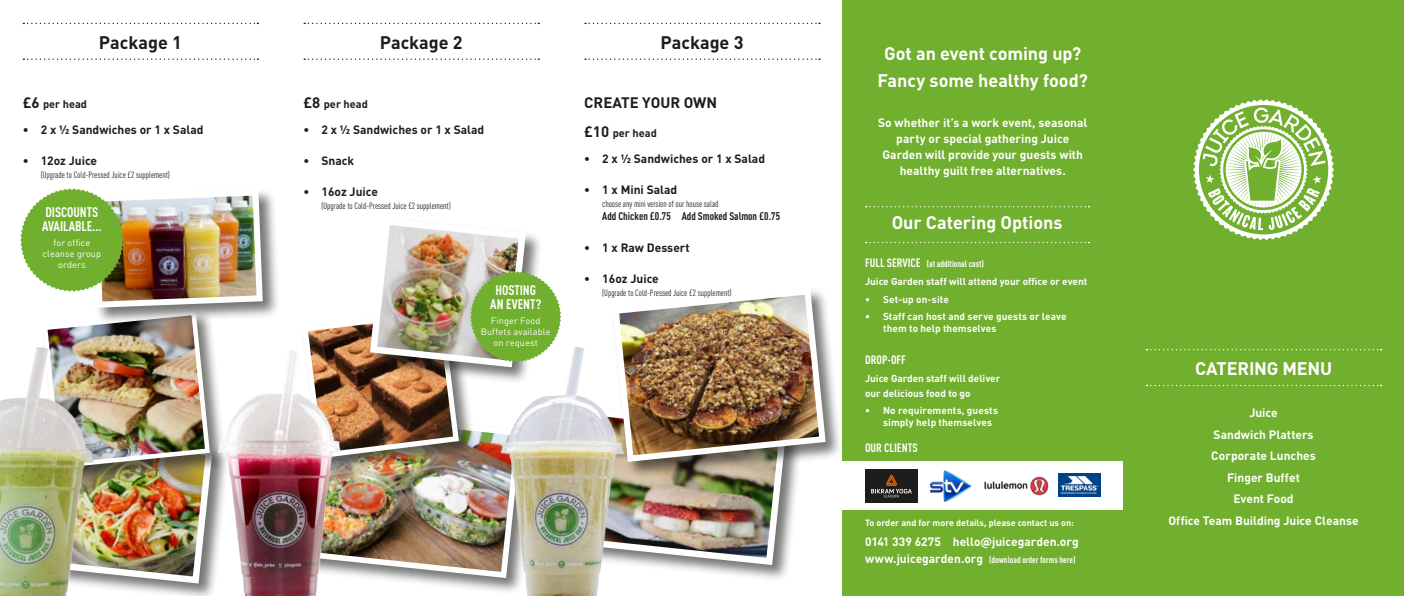
<style>
.page{position:relative;width:1404px;height:596px;background:#fff}
.page>*{position:absolute;margin:0;border:0;box-sizing:border-box;transform-origin:0 0}
.t1{font:700 18px/27.3px "DIN Pro";letter-spacing:-.005em;color:#fff;text-align:center}
.t2{font:700 18px "DIN Pro";color:#1d1d1b}
.t3{font:700 15px "DIN Pro";color:#1d1d1b}
.t4{font:700 13.7px/13.7px "DIN Cond";color:#fff}
.t5{font:700 12px/21.5px "DIN Pro";color:#fff;text-align:center}
.t6{font:700 12px "DIN Pro";color:#1d1d1b}
.t7{font:700 12px "DIN Cond";color:#fff}
.t8{font:700 11px "DIN Cond";color:#1d1d1b}
.t9{font:700 11px "DIN Pro";color:#1d1d1b}
.t10{font:700 10px/12px "DIN Pro";letter-spacing:.005em;color:#fff}
.t11{font:9.1px/11px "DIN Pro";letter-spacing:.01em;color:#fff;text-align:center}
.t12{font:9px "DIN Cond";color:#1d1d1b}
.t13{font:700 9px "DIN Cond";color:#fff}
.t14{font:700 9px "DIN Pro";color:#fff}
.s1{font-size:15px}
.s2{font-size:12px}
.s3{font-family:"DIN Pro";font-size:12px}
</style>
<div class="page">
<div style="left:56px;top:433px;width:173px;height:162px;background:#1d1d1b;opacity:.6"></div>
<div style="left:1123px;top:0;width:280px;height:595px;background:#71af2e"></div>
<svg style="left:1193px;top:99px;width:140px;height:141px"></svg>
<svg style="left:1146px;top:349px;width:235px;height:1px"></svg>
<svg style="left:1146px;top:384px;width:235px;height:2px"></svg>
<svg style="left:23px;top:23px;width:235px;height:1px"></svg>
<svg style="left:23px;top:58px;width:235px;height:2px"></svg>
<svg style="left:304px;top:23px;width:235px;height:1px"></svg>
<svg style="left:304px;top:58px;width:235px;height:2px"></svg>
<svg style="left:585px;top:23px;width:235px;height:1px"></svg>
<svg style="left:585px;top:58px;width:235px;height:2px"></svg>
<div style="left:302px;top:408px;width:236px;height:186px;background:#1d1d1b;opacity:.6"></div>
<img style="left:347px;top:461px;width:149px;height:119px">
<div style="left:580px;top:408px;width:223px;height:173px;background:#1d1d1b;opacity:.6"></div>
<img style="left:627px;top:478px;width:162px;height:90px">
<div style="left:301px;top:308px;width:175px;height:167px;background:#1d1d1b;opacity:.6"></div>
<img style="left:210px;top:350px;width:137px;height:245px">
<img style="left:0;top:398px;width:96px;height:197px">
<div style="left:611px;top:287px;width:231px;height:191px;background:#1d1d1b;opacity:.6"></div>
<img style="left:611px;top:287px;width:217px;height:178px">
<img style="left:496px;top:342px;width:131px;height:253px">
<div style="left:91px;top:188px;width:189px;height:136px;background:#1d1d1b;opacity:.6"></div>
<img style="left:299px;top:225px;width:262px;height:236px">
<img style="left:20px;top:188px;width:246px;height:398px">
<div style="left:842px;top:0;width:281px;height:595px;background:#71af2e"></div>
<svg style="left:865px;top:206px;width:224px;height:1px"></svg>
<svg style="left:865px;top:242px;width:224px;height:1px"></svg>
<div style="left:842px;top:461px;width:281px;height:48px;background:#fff"></div>
<img style="left:984px;top:476px;width:64px;height:20px">
<img style="left:930px;top:470px;width:40px;height:30px">
<img style="left:1058px;top:473px;width:42px;height:23px">
<div style="left:865px;top:469px;width:52px;height:33px;background:#1d1d1b"></div>
<svg style="left:871px;top:474px;width:40px;height:23px"></svg>
<h1 class="t2" style="left:99px;top:30px;width:84px">Package 1</h1>
<p class="t9" style="left:23px;top:96px;width:66px"><span class="s1">£6</span> per head</p>
<p class="t6" style="left:23px;top:121px;width:182px">• 2 x ½ Sandwiches or 1 x Salad</p>
<p class="t6" style="left:23px;top:152px;width:76px">• 12oz Juice</p>
<p class="t12" style="left:41px;top:169px;width:131px">(Upgrade to Cold-Pressed Juice £2 supplement)</p>
<p class="t4" style="left:42px;top:204px;width:61px">DISCOUNTS<br>AVAILABLE...</p>
<p class="t11" style="left:43px;top:236px;width:60px">for office cleanse group orders</p>
<h1 class="t2" style="left:379px;top:30px;width:84px">Package 2</h1>
<h1 class="t2" style="left:660px;top:30px;width:84px">Package 3</h1>
<p class="t9" style="left:303px;top:96px;width:66px"><span class="s1">£8</span> per head</p>
<p class="t6" style="left:303px;top:121px;width:182px">• 2 x ½ Sandwiches or 1 x Salad</p>
<p class="t6" style="left:303px;top:152px;width:52px">• Snack</p>
<p class="t6" style="left:303px;top:184px;width:76px">• 16oz Juice</p>
<p class="t12" style="left:321px;top:201px;width:131px">(Upgrade to Cold-Pressed Juice £2 supplement)</p>
<p class="t3" style="left:584px;top:92px;width:134px">CREATE YOUR OWN</p>
<p class="t9" style="left:584px;top:126px;width:74px"><span class="s1">£10</span> per head</p>
<p class="t6" style="left:584px;top:150px;width:182px">• 2 x ½ Sandwiches or 1 x Salad</p>
<p class="t6" style="left:584px;top:182px;width:94px">• 1 x Mini Salad</p>
<p class="t12" style="left:602px;top:199px;width:118px">choose any mini version of our house salad</p>
<p class="t8" style="left:602px;top:209px;width:179px">Add Chicken £0.75 Add Smoked Salmon £0.75</p>
<p class="t6" style="left:584px;top:239px;width:107px">• 1 x Raw Dessert</p>
<p class="t6" style="left:584px;top:270px;width:76px">• 16oz Juice</p>
<p class="t4" style="left:495px;top:283px;width:42px">HOSTING</p>
<p class="t12" style="left:602px;top:288px;width:131px">(Upgrade to Cold-Pressed Juice £2 supplement)</p>
<p class="t4" style="left:490px;top:296px;width:52px">AN EVENT?</p>
<p class="t11" style="left:481px;top:314px;width:71px">Finger Food<br>Buffets available on request</p>
<h1 class="t1" style="left:877px;top:39px;width:212px">Got an event coming up?<br>Fancy some healthy food?</h1>
<p class="t5" style="left:878px;top:114px;width:211px;line-height:16px">So whether it’s a work event, seasonal party or special gathering Juice Garden will provide your guests with healthy guilt free alternatives.</p>
<h1 class="t1" style="left:891px;top:208px;width:172px">Our Catering Options</h1>
<p class="t13" style="left:865px;top:258px;width:120px"><span class="s2">FULL SERVICE</span> (at additional cost)</p>
<p class="t10" style="left:865px;top:275px;width:224px">Juice Garden staff will attend your office or event</p>
<p class="t10" style="left:865px;top:292px;width:85px">• Set-up on-site</p>
<p class="t10" style="left:883px;top:310px;width:185px;text-indent:-18px">• Staff can host and serve guests or leave them to help themselves</p>
<p class="t7" style="left:865px;top:352px;width:42px">DROP-OFF</p>
<p class="t10" style="left:865px;top:370px;width:137px;line-height:14.4px">Juice Garden staff will deliver our delicious food to go</p>
<p class="t10" style="left:883px;top:404px;width:116px;text-indent:-18px">• No requirements, guests simply help themselves</p>
<p class="t7" style="left:865px;top:440px;width:54px">OUR CLIENTS</p>
<p class="t14" style="left:865px;top:516px;width:210px">To order and for more details, please contact us on:</p>
<p class="t5" style="left:865px;top:530px;width:215px">0141 339 6275 hello@juicegarden.org</p>
<p class="t13" style="left:865px;top:554px;width:212px"><span class="s3">www.juicegarden.org</span> (download order forms here)</p>
<h1 class="t1" style="left:1194px;top:353px;width:139px">CATERING MENU</h1>
<p class="t5" style="left:1168px;top:401px;width:192px">Juice<br>Sandwich Platters<br>Corporate Lunches<br>Finger Buffet<br>Event Food<br>Office Team Building Juice Cleanse</p>
</div>
